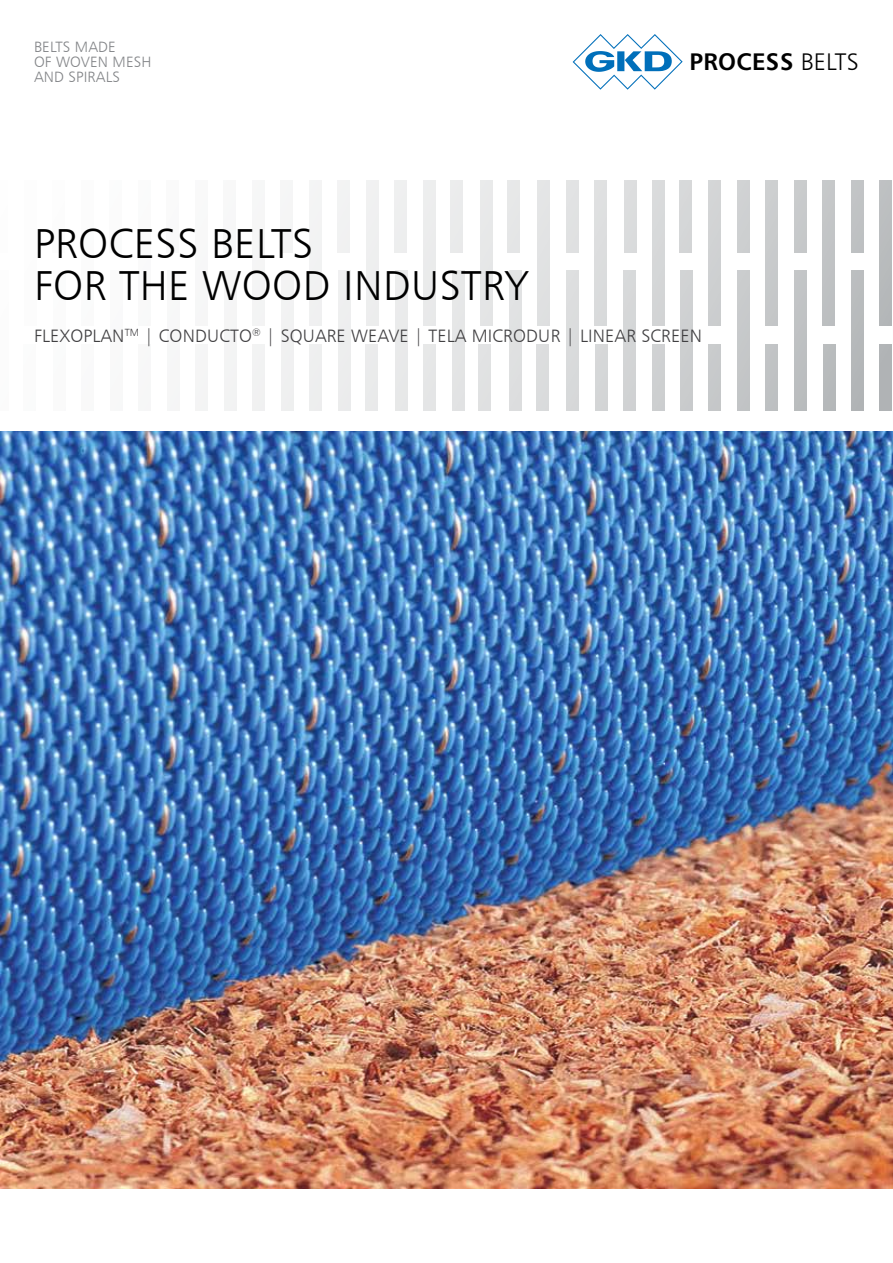
<style>
.page{position:relative;width:893px;height:1263px;background:#fff}
.page>*{position:absolute;margin:0;border:0;box-sizing:border-box;transform-origin:0 0}
.t1{font:42px/42px "Humanist 777 BT Light B";letter-spacing:.01em;color:#000}
.t2{font:24px "Humanist 777 BT Bold B";letter-spacing:.01em;color:#000}
.t3{font:18px "Humanist 777 BT Light B";letter-spacing:.01em;color:#414042}
.t4{font:15px/15px "Humanist 777 BT Light B";letter-spacing:.01em;color:#828487}
.s1{font-family:"Humanist 777 BT Light B"}
</style>
<div class="page">
<div style="left:652px;top:180px;width:12px;height:145px;background:#d6d7d8"></div>
<div style="left:652px;top:344px;width:13px;height:67px;background:#ced0d1"></div>
<div style="left:624px;top:180px;width:12px;height:73px;background:#dbdddd"></div>
<div style="left:23px;top:344px;width:13px;height:67px;background:#fbfbfb"></div>
<div style="left:708px;top:344px;width:12px;height:67px;background:#c7c9cb"></div>
<div style="left:680px;top:180px;width:12px;height:73px;background:#d5d7d8"></div>
<div style="left:81px;top:344px;width:12px;height:67px;background:#f9f9fa"></div>
<div style="left:765px;top:344px;width:13px;height:67px;background:#c0c2c4"></div>
<div style="left:737px;top:180px;width:12px;height:73px;background:#ced0d2"></div>
<div style="left:138px;top:344px;width:13px;height:67px;background:#f7f7f8"></div>
<div style="left:823px;top:344px;width:12px;height:67px;background:#b7babb"></div>
<div style="left:110px;top:180px;width:12px;height:73px;background:#fbfbfb"></div>
<div style="left:794px;top:180px;width:13px;height:73px;background:#c8cacb"></div>
<div style="left:195px;top:344px;width:12px;height:67px;background:#f5f5f5"></div>
<div style="left:879px;top:344px;width:13px;height:67px;background:#b0b3b5"></div>
<div style="left:166px;top:180px;width:13px;height:73px;background:#f9f9fa"></div>
<div style="left:851px;top:180px;width:12px;height:73px;background:#c0c2c4"></div>
<div style="left:252px;top:344px;width:13px;height:67px;background:#f1f2f2"></div>
<div style="left:224px;top:180px;width:12px;height:73px;background:#f7f7f8"></div>
<div style="left:309px;top:344px;width:12px;height:67px;background:#eeeeef"></div>
<div style="left:280px;top:180px;width:13px;height:73px;background:#f5f5f5"></div>
<div style="left:365px;top:344px;width:13px;height:67px;background:#eaebeb"></div>
<div style="left:337px;top:180px;width:12px;height:73px;background:#f1f2f2"></div>
<div style="left:423px;top:344px;width:12px;height:67px;background:#e5e6e7"></div>
<div style="left:394px;top:180px;width:13px;height:73px;background:#eeefef"></div>
<div style="left:478px;top:344px;width:13px;height:67px;background:#e0e2e2"></div>
<div style="left:450px;top:180px;width:12px;height:73px;background:#eaebec"></div>
<div style="left:536px;top:344px;width:12px;height:67px;background:#dbdddd"></div>
<div style="left:507px;top:180px;width:13px;height:73px;background:#e6e7e7"></div>
<div style="left:595px;top:344px;width:12px;height:67px;background:#d5d7d8"></div>
<div style="left:566px;top:180px;width:13px;height:73px;background:#e0e2e2"></div>
<div style="left:709px;top:180px;width:12px;height:145px;background:#d0d1d3"></div>
<div style="left:81px;top:180px;width:13px;height:145px;background:#fbfbfb"></div>
<div style="left:766px;top:180px;width:12px;height:145px;background:#c8cacc"></div>
<div style="left:138px;top:180px;width:13px;height:145px;background:#fafafa"></div>
<div style="left:823px;top:180px;width:12px;height:145px;background:#c1c3c5"></div>
<div style="left:195px;top:180px;width:12px;height:145px;background:#f8f8f8"></div>
<div style="left:880px;top:180px;width:12px;height:145px;background:#b9bcbd"></div>
<div style="left:252px;top:180px;width:12px;height:145px;background:#f5f5f6"></div>
<div style="left:309px;top:180px;width:12px;height:145px;background:#f2f3f3"></div>
<div style="left:366px;top:180px;width:12px;height:145px;background:#eeefef"></div>
<div style="left:423px;top:180px;width:12px;height:145px;background:#ebebec"></div>
<div style="left:480px;top:180px;width:12px;height:145px;background:#e7e8e8"></div>
<div style="left:537px;top:180px;width:12px;height:145px;background:#e1e2e3"></div>
<div style="left:594px;top:180px;width:12px;height:145px;background:#dcddde"></div>
<div style="left:681px;top:271px;width:12px;height:140px;background:#cdcfd0"></div>
<div style="left:53px;top:271px;width:13px;height:140px;background:#fbfbfb"></div>
<div style="left:738px;top:271px;width:12px;height:140px;background:#c6c8c9"></div>
<div style="left:110px;top:271px;width:13px;height:140px;background:#f9f9f9"></div>
<div style="left:795px;top:271px;width:12px;height:140px;background:#bec1c2"></div>
<div style="left:167px;top:271px;width:13px;height:140px;background:#f6f7f7"></div>
<div style="left:852px;top:271px;width:12px;height:140px;background:#b0b3b5"></div>
<div style="left:224px;top:271px;width:12px;height:140px;background:#f4f4f5"></div>
<div style="left:281px;top:271px;width:12px;height:140px;background:#f1f1f2"></div>
<div style="left:338px;top:271px;width:12px;height:140px;background:#edeeee"></div>
<div style="left:395px;top:271px;width:12px;height:140px;background:#e9eaeb"></div>
<div style="left:452px;top:271px;width:12px;height:140px;background:#e4e5e6"></div>
<div style="left:509px;top:271px;width:12px;height:140px;background:#e0e1e1"></div>
<div style="left:566px;top:271px;width:12px;height:140px;background:#dadcdd"></div>
<div style="left:623px;top:271px;width:12px;height:140px;background:#d4d5d6"></div>
<svg style="left:573px;top:34px;width:110px;height:56px"></svg>
<img style="left:0;top:432px;width:893px;height:756px">
<p class="t4" style="left:34px;top:39px;width:119px">BELTS MADE<br>OF WOVEN MESH<br>AND SPIRALS</p>
<h2 class="t2" style="left:689px;top:47px;width:171px">PROCESS <span class="s1">BELTS</span></h2>
<h1 class="t1" style="left:34px;top:222px;width:496px">PROCESS BELTS<br>FOR THE WOOD INDUSTRY</h1>
<p class="t3" style="left:34px;top:325px;width:670px">FLEXOPLAN<sup>TM</sup> | CONDUCTO<sup>®</sup> | SQUARE WEAVE | TELA MICRODUR | LINEAR SCREEN</p>
</div>
